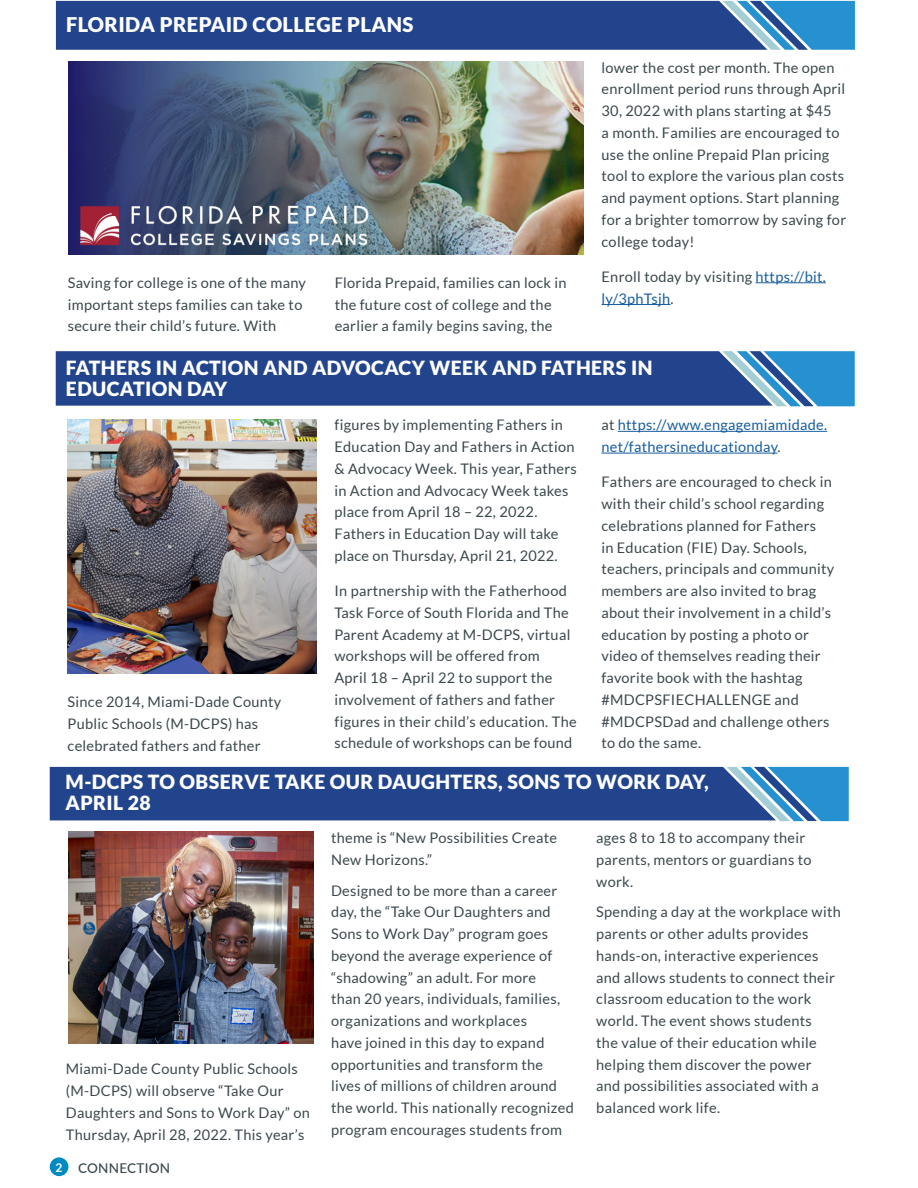
<style>
.page{position:relative;width:918px;height:1188px;background:#fff}
.page>*{position:absolute;margin:0;border:0;box-sizing:border-box;transform-origin:0 0}
.t1{font:900 20.25px "Lato";letter-spacing:.02em;color:#fff}
.t2{font:900 19.5px/21.8px "Lato";letter-spacing:.02em;color:#fff}
.Paragraph_Style{font:14.55px/21.8px "Lato";letter-spacing:.02em;color:#3a474c}
.t3{font:14.55px/21.8px "Lato";letter-spacing:.02em;color:#3b484d}
.Paragraph_Style-2{font:14.55px/21.8px "Lato";letter-spacing:.02em;color:#175d9e}
.t4{font:500 13.5px "Lato";letter-spacing:.02em;color:#3a474c}
.t5{font:700 12px "Lato";color:#fff}
.s1{color:#175d9e}
.s2{color:#3a474c}
</style>
<div class="page">
<div style="left:50px;top:1157px;width:18px;height:19px;background:#008ac3;border-radius:50%"></div>
<svg style="left:56px;top:1px;width:799px;height:49px;background:#285196"></svg>
<svg style="left:56px;top:351px;width:799px;height:55px;background:#295196"></svg>
<hr style="left:756px;top:282px;width:70px;height:1px;background:#175d9e">
<hr style="left:602px;top:304px;width:69px;height:1px;background:#175d9e">
<hr style="left:618px;top:431px;width:209px;height:1px;background:#175d9e">
<hr style="left:601px;top:453px;width:177px;height:1px;background:#175d9e">
<img style="left:68px;top:61px;width:516px;height:193px">
<img style="left:68px;top:419px;width:248px;height:254px">
<svg style="left:50px;top:767px;width:799px;height:54px;background:#285095"></svg>
<img style="left:68px;top:832px;width:245px;height:211px">
<p class="t1" style="left:66px;top:13px;width:349px">FLORIDA PREPAID COLLEGE PLANS</p>
<p class="Paragraph_Style" style="left:68px;top:272px;width:240px">Saving for college is one of the many important steps families can take to secure their child’s future. With</p>
<p class="Paragraph_Style" style="left:335px;top:272px;width:234px">Florida Prepaid, families can lock in</p>
<p class="Paragraph_Style" style="left:335px;top:293px;width:219px">the future cost of college and the earlier a family begins saving, the</p>
<p class="Paragraph_Style" style="left:602px;top:56px;width:246px">lower the cost per month. The open enrollment period runs through April 30, 2022 with plans starting at $45<br>a month. Families are encouraged to use the online Prepaid Plan pricing tool to explore the various plan costs and payment options. Start planning for a brighter tomorrow by saving for college today!</p>
<p class="Paragraph_Style" style="left:602px;top:266px;width:226px">Enroll today by visiting <span class="s1">https://bit. ly/3phTsjh</span>.</p>
<p class="t2" style="left:66px;top:356px;width:588px">FATHERS IN ACTION AND ADVOCACY WEEK AND FATHERS IN<br>EDUCATION DAY</p>
<p class="Paragraph_Style" style="left:68px;top:691px;width:215px">Since 2014, Miami-Dade County<br>Public Schools (M-DCPS) has celebrated fathers and father</p>
<p class="Paragraph_Style" style="left:334px;top:414px;width:244px">figures by implementing Fathers in Education Day and Fathers in Action &amp; Advocacy Week. This year, Fathers in Action and Advocacy Week takes place from April 18 – 22, 2022.<br>Fathers in Education Day will take place on Thursday, April 21, 2022.</p>
<p class="Paragraph_Style" style="left:334px;top:580px;width:244px">In partnership with the Fatherhood Task Force of South Florida and The Parent Academy at M-DCPS, virtual workshops will be offered from<br>April 18 – April 22 to support the involvement of fathers and father figures in their child’s education. The schedule of workshops can be found</p>
<p class="Paragraph_Style-2" style="left:601px;top:414px;width:227px"><span class="s2">at</span> https://www.engagemiamidade. net/fathersineducationday<span class="s2">.</span></p>
<p class="Paragraph_Style" style="left:601px;top:471px;width:235px">Fathers are encouraged to check in with their child’s school regarding celebrations planned for Fathers<br>in Education (FIE) Day. Schools, teachers, principals and community members are also invited to brag about their involvement in a child’s education by posting a photo or video of themselves reading their favorite book with the hashtag #MDCPSFIECHALLENGE and #MDCPSDad and challenge others to do the same.</p>
<p class="t2" style="left:66px;top:771px;width:645px;line-height:21px">M-DCPS TO OBSERVE TAKE OUR DAUGHTERS, SONS TO WORK DAY,<br>APRIL 28</p>
<p class="t3" style="left:66px;top:1058px;width:246px">Miami-Dade County Public Schools (M-DCPS) will observe “Take Our Daughters and Sons to Work Day” on Thursday, April 28, 2022. This year’s</p>
<p class="t5" style="left:56px;top:1160px;width:8px">2</p>
<p class="t4" style="left:78px;top:1158px;width:94px">CONNECTION</p>
<p class="t3" style="left:331px;top:827px;width:228px">theme is “New Possibilities Create<br>New Horizons.”</p>
<p class="t3" style="left:331px;top:879px;width:244px">Designed to be more than a career day, the “Take Our Daughters and Sons to Work Day” program goes beyond the average experience of “shadowing” an adult. For more<br>than 20 years, individuals, families, organizations and workplaces<br>have joined in this day to expand opportunities and transform the lives of millions of children around the world. This nationally recognized program encourages students from</p>
<p class="t3" style="left:596px;top:827px;width:217px">ages 8 to 18 to accompany their parents, mentors or guardians to work.</p>
<p class="t3" style="left:596px;top:901px;width:246px">Spending a day at the workplace with parents or other adults provides hands-on, interactive experiences and allows students to connect their classroom education to the work world. The event shows students<br>the value of their education while helping them discover the power<br>and possibilities associated with a balanced work life.</p>
</div>
